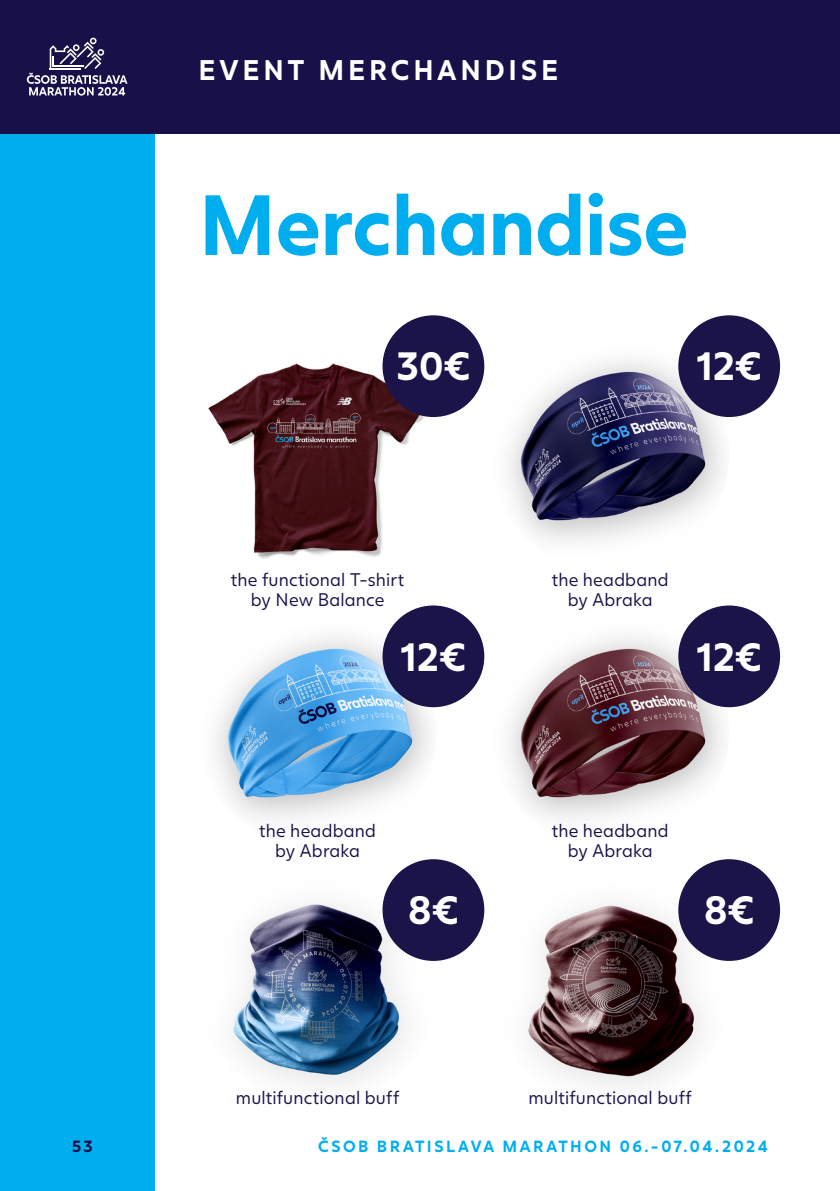
<style>
.page{position:relative;width:840px;height:1191px;background:#fff}
.page>*{position:absolute;margin:0;border:0;box-sizing:border-box;transform-origin:0 0}
.t1{font:700 84px "Juli Sans";letter-spacing:-.005em;color:#00aeef}
.t2{font:700 39px "Juli Sans";color:#fff}
.t3{font:700 28px "Juli Sans";letter-spacing:.14em;color:#fff}
.t4{font:18px/20.8px "Juli Sans";letter-spacing:.01em;color:#181149;text-align:center}
.t5{font:700 16px "Juli Sans";letter-spacing:.155em;color:#00aeef}
.t6{font:700 16px "Juli Sans";color:#181149}
</style>
<div class="page">
<div style="left:0;top:133px;width:154px;height:1058px;background:#00aeef"></div>
<div style="left:0;top:0;width:839px;height:133px;background:#181149"></div>
<svg style="left:27px;top:38px;width:100px;height:58px"></svg>
<img style="left:198px;top:335px;width:238px;height:237px;border-radius:119px">
<img style="left:491px;top:335px;width:237px;height:237px;border-radius:119px">
<img style="left:198px;top:868px;width:238px;height:238px;border-radius:119px">
<img style="left:491px;top:868px;width:237px;height:238px;border-radius:119px">
<div style="left:382px;top:315px;width:102px;height:102px;background:#1a1449;border-radius:50%"></div>
<div style="left:678px;top:315px;width:101px;height:102px;background:#1a1449;border-radius:50%"></div>
<div style="left:382px;top:859px;width:102px;height:102px;background:#1a1449;border-radius:50%"></div>
<div style="left:678px;top:859px;width:101px;height:102px;background:#1a1449;border-radius:50%"></div>
<img style="left:198px;top:611px;width:238px;height:238px;border-radius:119px">
<div style="left:382px;top:605px;width:102px;height:102px;background:#1a1449;border-radius:50%"></div>
<img style="left:491px;top:611px;width:237px;height:238px;border-radius:119px">
<div style="left:678px;top:605px;width:101px;height:102px;background:#1a1449;border-radius:50%"></div>
<h3 class="t3" style="left:198px;top:47px;width:361px">EVENT MERCHANDISE</h3>
<h1 class="t1" style="left:198px;top:155px;width:491px">Merchandise</h1>
<h2 class="t2" style="left:396px;top:334px;width:75px">30€</h2>
<h2 class="t2" style="left:696px;top:334px;width:66px">12€</h2>
<p class="t4" style="left:231px;top:567px;width:175px">the functional T-shirt by New Balance</p>
<p class="t4" style="left:551px;top:567px;width:118px">the headband by Abraka</p>
<h2 class="t2" style="left:401px;top:624px;width:66px">12€</h2>
<h2 class="t2" style="left:696px;top:624px;width:66px">12€</h2>
<p class="t4" style="left:259px;top:818px;width:118px">the headband by Abraka</p>
<p class="t4" style="left:551px;top:818px;width:118px">the headband by Abraka</p>
<h2 class="t2" style="left:408px;top:878px;width:52px">8€</h2>
<h2 class="t2" style="left:703px;top:878px;width:52px">8€</h2>
<p class="t4" style="left:236px;top:1085px;width:165px">multifunctional buff</p>
<p class="t4" style="left:528px;top:1085px;width:165px">multifunctional buff</p>
<p class="t6" style="left:72px;top:1133px;width:22px">53</p>
<p class="t5" style="left:318px;top:1133px;width:451px">ČSOB BRATISLAVA MARATHON 06.-07.04.2024</p>
</div>
